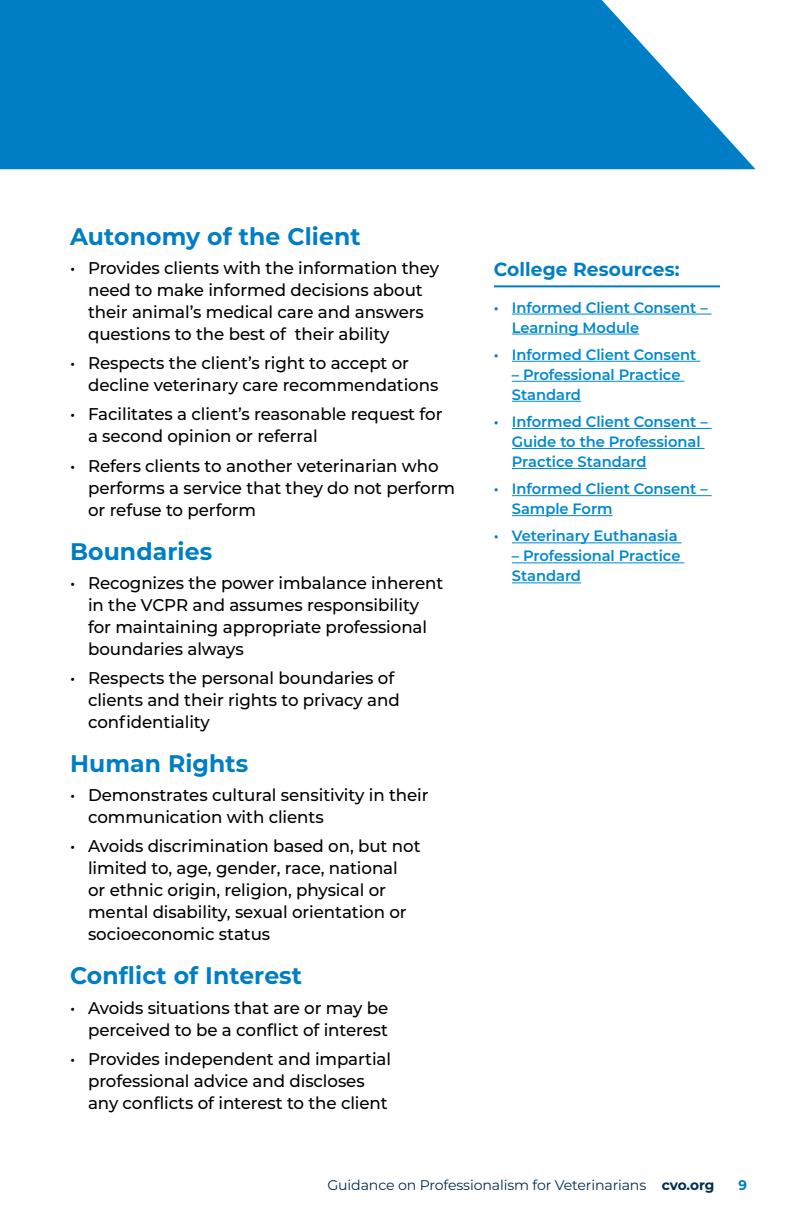
<style>
.page{position:relative;width:792px;height:1224px;background:#fff}
.page>*{position:absolute;margin:0;border:0;box-sizing:border-box;transform-origin:0 0}
.t1{font:700 24px "Montserrat";letter-spacing:.005em;color:#007ec5}
.Paragraph_Style_-_Si{font:700 19px "Montserrat";letter-spacing:.005em;color:#007ec5}
.Paragraph_Style_-_Bo{font:500 17px/22px "Montserrat";letter-spacing:-.005em;color:#000}
.Paragraph_Style_-_Re{font:600 15px/20px "Montserrat";letter-spacing:-.005em;color:#0089cf}
.t2{font:14px "Montserrat";letter-spacing:-.01em;color:#002d50}
.t3{font:700 14px "Montserrat";color:#007ec5;scale:.96 1}
.s1{color:#007ec5}
.s2{font-weight:700}
</style>
<div class="page">
<svg style="left:0;top:0;width:756px;height:169px;background:#1a8bca"></svg>
<hr style="left:494px;top:285px;width:226px;height:2px;background:#007ec5">
<hr style="left:512px;top:314px;width:200px;height:1px;background:#0089cf">
<hr style="left:512px;top:334px;width:127px;height:1px;background:#0089cf">
<hr style="left:512px;top:361px;width:188px;height:1px;background:#0089cf">
<hr style="left:512px;top:381px;width:172px;height:1px;background:#0089cf">
<hr style="left:512px;top:401px;width:69px;height:1px;background:#0089cf">
<hr style="left:512px;top:428px;width:200px;height:1px;background:#0089cf">
<hr style="left:512px;top:448px;width:193px;height:1px;background:#0089cf">
<hr style="left:512px;top:468px;width:135px;height:1px;background:#0089cf">
<hr style="left:512px;top:495px;width:200px;height:1px;background:#0089cf">
<hr style="left:512px;top:515px;width:101px;height:1px;background:#0089cf">
<hr style="left:512px;top:542px;width:170px;height:1px;background:#0089cf">
<hr style="left:512px;top:562px;width:172px;height:1px;background:#0089cf">
<hr style="left:512px;top:582px;width:69px;height:1px;background:#0089cf">
<h3 class="t1" style="left:70px;top:219px;width:292px">Autonomy of the Client</h3>
<p class="Paragraph_Style_-_Bo" style="left:88px;top:256px;width:353px;text-indent:-18px">• Provides clients with the information they need to make informed decisions about their animal’s medical care and answers questions to the best of their ability</p>
<p class="Paragraph_Style_-_Bo" style="left:88px;top:351px;width:352px;text-indent:-18px">• Respects the client’s right to accept or decline veterinary care recommendations</p>
<p class="Paragraph_Style_-_Bo" style="left:88px;top:403px;width:356px;text-indent:-18px">• Facilitates a client’s reasonable request for a second opinion or referral</p>
<p class="Paragraph_Style_-_Bo" style="left:88px;top:454px;width:368px;text-indent:-18px">• Refers clients to another veterinarian who performs a service that they do not perform or refuse to perform</p>
<h3 class="t1" style="left:70px;top:534px;width:144px">Boundaries</h3>
<p class="Paragraph_Style_-_Bo" style="left:88px;top:571px;width:357px;text-indent:-18px">• Recognizes the power imbalance inherent in the VCPR and assumes responsibility for maintaining appropriate professional boundaries always</p>
<p class="Paragraph_Style_-_Bo" style="left:88px;top:666px;width:313px;text-indent:-18px">• Respects the personal boundaries of clients and their rights to privacy and confidentiality</p>
<h3 class="t1" style="left:70px;top:746px;width:180px">Human Rights</h3>
<p class="Paragraph_Style_-_Bo" style="left:88px;top:783px;width:342px;text-indent:-18px">• Demonstrates cultural sensitivity in their communication with clients</p>
<p class="Paragraph_Style_-_Bo" style="left:88px;top:835px;width:334px;text-indent:-18px">• Avoids discrimination based on, but not limited to, age, gender, race, national<br>or ethnic origin, religion, physical or mental disability, sexual orientation or socioeconomic status</p>
<h3 class="t1" style="left:70px;top:958px;width:234px">Conflict of Interest</h3>
<p class="Paragraph_Style_-_Bo" style="left:70px;top:996px;width:320px;text-align:right">• Avoids situations that are or may be perceived to be a conflict of interest</p>
<p class="Paragraph_Style_-_Bo" style="left:88px;top:1047px;width:305px;text-indent:-18px">• Provides independent and impartial professional advice and discloses any conflicts of interest to the client</p>
<p class="Paragraph_Style_-_Si" style="left:494px;top:256px;width:187px">College Resources:</p>
<p class="Paragraph_Style_-_Re" style="left:512px;top:297px;width:197px;text-indent:-18px"><span class="s1">•</span> Informed Client Consent –<br>Learning Module</p>
<p class="Paragraph_Style_-_Re" style="left:494px;top:344px;width:204px"><span class="s1">•</span> Informed Client Consent</p>
<p class="Paragraph_Style_-_Re" style="left:512px;top:364px;width:170px">– Professional Practice<br>Standard</p>
<p class="Paragraph_Style_-_Re" style="left:512px;top:411px;width:197px;text-indent:-18px"><span class="s1">•</span> Informed Client Consent –<br>Guide to the Professional<br>Practice Standard</p>
<p class="Paragraph_Style_-_Re" style="left:512px;top:478px;width:197px;text-indent:-18px"><span class="s1">•</span> Informed Client Consent –<br>Sample Form</p>
<p class="Paragraph_Style_-_Re" style="left:494px;top:525px;width:185px"><span class="s1">•</span> Veterinary Euthanasia</p>
<p class="Paragraph_Style_-_Re" style="left:512px;top:545px;width:170px">– Professional Practice<br>Standard</p>
<p class="t2" style="left:327px;top:1176px;width:389px">Guidance on Professionalism for Veterinarians <span class="s2">cvo.org</span></p>
<p class="t3" style="left:738px;top:1175px;width:10px">9</p>
</div>
